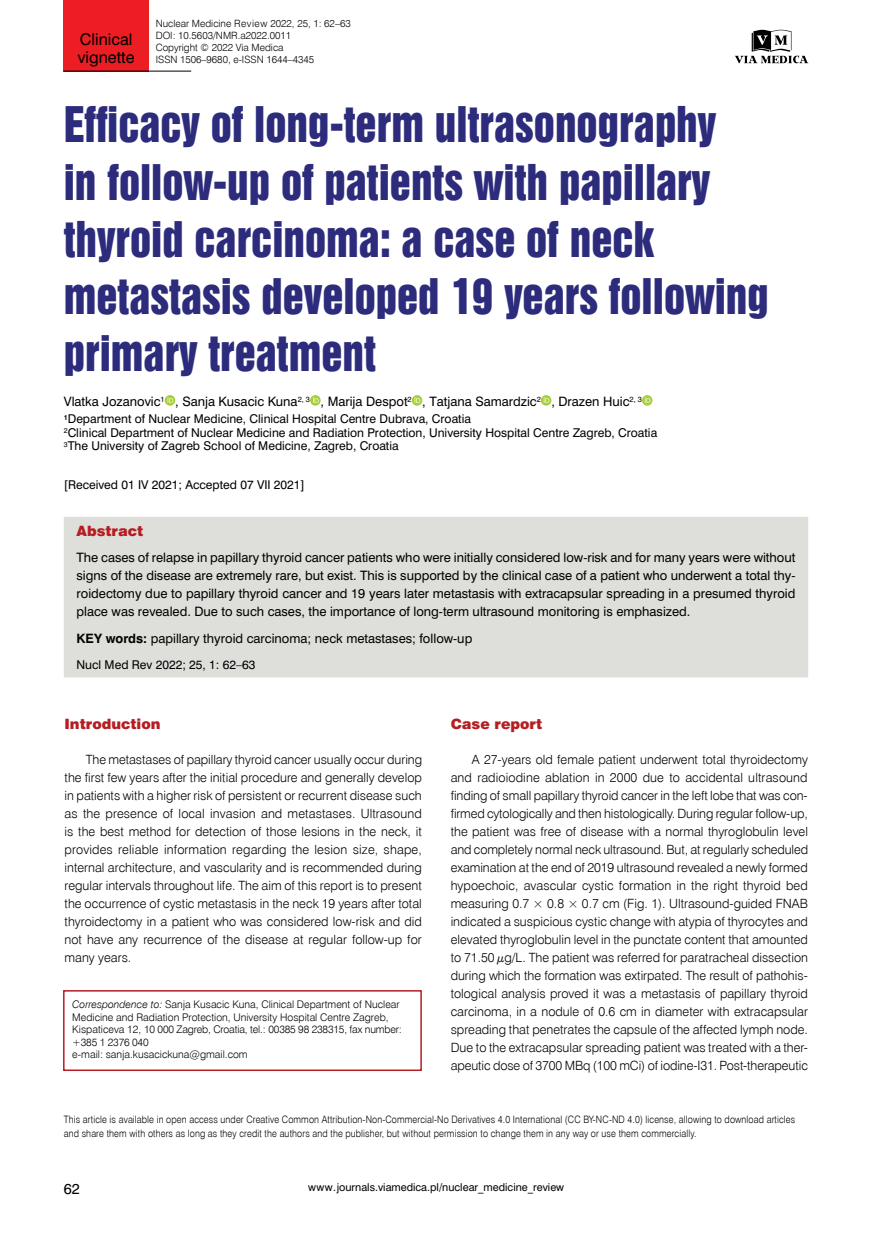
<style>
.page{position:relative;width:872px;height:1234px;background:#fff}
.page>*{position:absolute;margin:0;border:0;box-sizing:border-box;transform-origin:0 0}
.t1{font:45px/57px "Swis 921 EU";color:#2c2b7c;scale:.96 1}
.t2{font:15px/18px "Swis 721 PL";color:#000}
.t3{font:14.25px "Swis 721 Blk EU";color:#b61d22}
.t4{font:13.5px "Swis 721 PL";color:#000}
.t5{font:12.75px/18px "Swis 721 Lt EU";letter-spacing:-.005em;color:#000;text-align:justify}
.t6{font:12px/18px "Swis 721 PL";color:#000;text-align:justify}
.t7{font:11.25px/13.5px "Swis 721 PL";color:#000}
.t8{font:10.5px/12.6px "Swis 721 Lt EU";color:#000}
.t9{font:10.2px/13.5px "Swis 721 Lt EU";letter-spacing:.015em;color:#000;scale:.89 1}
.t10{font:10.05px/12px "Swis 721 Lt EU";color:#000}
.t11{font:10.05px "Swis 721 PL";color:#000}
.s1{font-weight:700}
.s2{font-style:italic}
.s3{font-family:"Zapf Ellipt EU"}
</style>
<div class="page">
<div style="left:64px;top:0;width:85px;height:71px;background:#ed1d24"></div>
<hr style="left:64px;top:71px;width:127px;height:1px;background:#000">
<svg style="left:735px;top:30px;width:73px;height:34px"></svg>
<svg style="left:165px;top:395px;width:10px;height:10px"></svg>
<svg style="left:167px;top:397px;width:6px;height:6px"></svg>
<div style="left:310px;top:395px;width:11px;height:10px;background:#a6ce39;border-radius:50%"></div>
<svg style="left:313px;top:397px;width:6px;height:6px"></svg>
<svg style="left:412px;top:395px;width:10px;height:10px"></svg>
<svg style="left:414px;top:397px;width:6px;height:6px"></svg>
<svg style="left:541px;top:395px;width:10px;height:10px"></svg>
<svg style="left:543px;top:397px;width:6px;height:6px"></svg>
<svg style="left:642px;top:395px;width:10px;height:10px"></svg>
<svg style="left:644px;top:397px;width:6px;height:6px"></svg>
<div style="left:64px;top:517px;width:744px;height:160px;background:#dedfda"></div>
<div style="left:63px;top:989px;width:359px;height:81px;border:2px solid #b61d22"></div>
<p class="t2" style="left:78px;top:30px;width:58px">Clinical vignette</p>
<p class="t10" style="left:156px;top:18px;width:196px">Nuclear Medicine Review 2022, 25, 1: 62–63<br>DOI: 10.5603/NMR.a2022.0011<br>Copyright © 2022 Via Medica<br>ISSN 1506–9680, e-ISSN 1644–4345</p>
<h1 class="t1" style="left:64px;top:96px;width:736px">Efficacy of long-term ultrasonography<br>in follow-up of patients with papillary thyroid carcinoma: a case of neck metastasis developed 19 years following primary treatment</h1>
<p class="t6" style="left:64px;top:392px;width:579px">Vlatka Jozanovic<sup>1</sup> , Sanja Kusacic Kuna<sup>2,</sup> <sup>3</sup> , Marija Despot<sup>2</sup> , Tatjana Samardzic<sup>2</sup> , Drazen Huic<sup>2,</sup> <sup>3</sup></p>
<p class="t7" style="left:64px;top:412px;width:595px"><sup>1</sup>Department of Nuclear Medicine, Clinical Hospital Centre Dubrava, Croatia<br><sup>2</sup>Clinical Department of Nuclear Medicine and Radiation Protection, University Hospital Centre Zagreb, Croatia<br><sup>3</sup>The University of Zagreb School of Medicine, Zagreb, Croatia</p>
<p class="t7" style="left:64px;top:478px;width:243px">[Received 01 IV 2021; Accepted 07 VII 2021]</p>
<p class="t3" style="left:77px;top:521px;width:68px">Abstract</p>
<p class="t6" style="left:77px;top:548px;width:720px">The cases of relapse in papillary thyroid cancer patients who were initially considered low-risk and for many years were without signs of the disease are extremely rare, but exist. This is supported by the clinical case of a patient who underwent a total thy&shy;roidectomy due to papillary thyroid cancer and 19 years later metastasis with extracapsular spreading in a presumed thyroid place was revealed. Due to such cases, the importance of long-term ultrasound monitoring is emphasized.</p>
<p class="t6" style="left:77px;top:629px;width:397px"><span class="s1">KEY words:</span> papillary thyroid carcinoma; neck metastases; follow-up</p>
<p class="t7" style="left:77px;top:657px;width:180px">Nucl Med Rev 2022; 25, 1: 62–63</p>
<p class="t3" style="left:65px;top:714px;width:97px">Introduction</p>
<p class="t5" style="left:65px;top:750px;width:359px;text-indent:21px">The metastases of papillary thyroid cancer usually occur during the first few years after the initial procedure and generally develop in patients with a higher risk of persistent or recurrent disease such as the presence of local invasion and metastases. Ultrasound is the best method for detection of those lesions in the neck, it provides reliable information regarding the lesion size, shape, internal architecture, and vascularity and is recommended during regular intervals throughout life. The aim of this report is to present the occurrence of cystic metastasis in the neck 19 years after total thyroidectomy in a patient who was considered low-risk and did not have any recurrence of the disease at regular follow-up for many years.</p>
<p class="t8" style="left:72px;top:997px;width:331px"><span class="s2">Correspondence to:</span> Sanja Kusacic Kuna, Clinical Department of Nuclear Medicine and Radiation Protection, University Hospital Centre Zagreb, Kispaticeva 12, 10 000 Zagreb, Croatia, tel.: 00385 98 238315, fax number: +385 1 2376 040<br>e-mail: sanja.kusacickuna@gmail.com</p>
<p class="t3" style="left:450px;top:714px;width:93px">Case report</p>
<p class="t5" style="left:450px;top:750px;width:359px;text-indent:21px">A 27-years old female patient underwent total thyroidectomy and radioiodine ablation in 2000 due to accidental ultrasound finding of small papillary thyroid cancer in the left lobe that was con&shy;firmed cytologically and then histologically. During regular follow-up, the patient was free of disease with a normal thyroglobulin level and completely normal neck ultrasound. But, at regularly scheduled examination at the end of 2019 ultrasound revealed a newly formed hypoechoic, avascular cystic formation in the right thyroid bed measuring 0.7 × 0.8 × 0.7 cm (Fig. 1). Ultrasound-guided FNAB indicated a suspicious cystic change with atypia of thyrocytes and elevated thyroglobulin level in the punctate content that amounted to 71.50 <span class="s3">µ</span>g/L. The patient was referred for paratracheal dissection during which the formation was extirpated. The result of pathohis&shy;tological analysis proved it was a metastasis of papillary thyroid carcinoma, in a nodule of 0.6 cm in diameter with extracapsular spreading that penetrates the capsule of the affected lymph node.<br>Due to the extracapsular spreading patient was treated with a ther&shy;apeutic dose of 3700 MBq (100 mCi) of iodine-I31. Post-therapeutic</p>
<p class="t9" style="left:64px;top:1112px;width:823px">This article is available in open access under Creative Common Attribution-Non-Commercial-No Derivatives 4.0 International (CC BY-NC-ND 4.0) license, allowing to download articles and share them with others as long as they credit the authors and the publisher, but without permission to change them in any way or use them commercially.</p>
<p class="t4" style="left:64px;top:1179px;width:17px">62</p>
<p class="t11" style="left:308px;top:1180px;width:258px">www.journals.viamedica.pl/nuclear_medicine_review</p>
</div>
